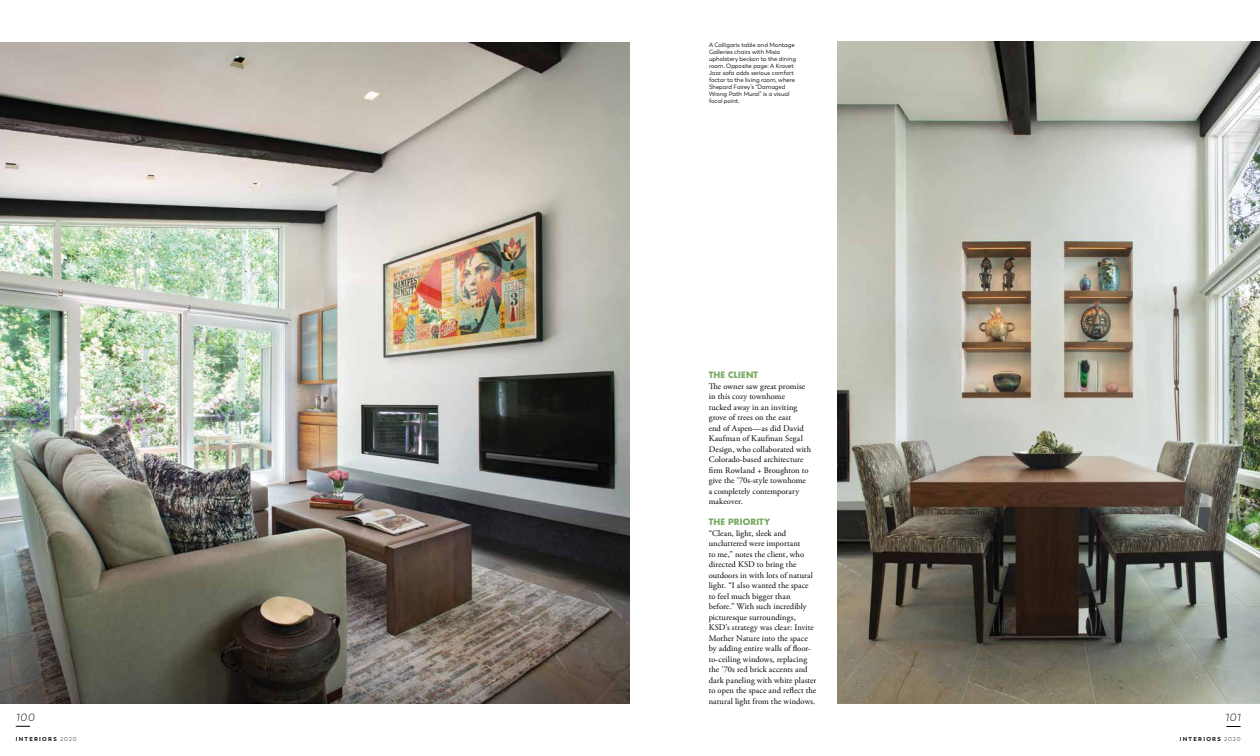
<style>
.page{position:relative;width:1260px;height:756px;background:#fff}
.page>*{position:absolute;margin:0;border:0;box-sizing:border-box;transform-origin:0 0}
.t1{font:italic 300 10.5px "Trenda";letter-spacing:.065em;color:#000}
.t2{font:8.58px/10.5px "Adobe Garamond Pro";letter-spacing:.01em;color:#000}
.t3{font:700 8.58px "Futura";letter-spacing:.015em;color:#77ab62}
.t4{font:6.12px/7px "Trenda";color:#000}
.t5{font:700 5.69px "Trenda";letter-spacing:.225em;color:#000}
.s1{font-weight:300}
</style>
<div class="page">
<svg style="left:16px;top:726px;width:14px;height:1px"></svg>
<svg style="left:1226px;top:726px;width:15px;height:1px"></svg>
<img style="left:0;top:43px;width:630px;height:660px">
<img style="left:837px;top:42px;width:423px;height:661px">
<p class="t1" style="left:16px;top:711px;width:20px">100</p>
<p class="t5" style="left:16px;top:735px;width:62px">INTERIORS <span class="s1">2020</span></p>
<p class="t4" style="left:709px;top:41px;width:88px">A Calligaris table and Montage<br>Galleries chairs with Misia upholstery beckon to the dining room. Opposite page: A Kravet<br>Jazz sofa adds serious comfort factor to the living room, where<br>Shepard Fairey’s “Damaged<br>Wrong Path Mural” is a visual focal point.</p>
<p class="t3" style="left:709px;top:369px;width:51px">THE CLIENT</p>
<p class="t2" style="left:709px;top:381px;width:104px">The owner saw great promise in this cozy townhome<br>tucked away in an inviting grove of trees on the east<br>end of Aspen—as did David<br>Kaufman of Kaufman Segal<br>Design, who collaborated with<br>Colorado-based architecture firm Rowland + Broughton to give the ’70s-style townhome a completely contemporary makeover.</p>
<p class="t3" style="left:709px;top:516px;width:63px">THE PRIORITY</p>
<p class="t2" style="left:709px;top:528px;width:109px">“Clean, light, sleek and uncluttered were important<br>to me,” notes the client, who directed KSD to bring the outdoors in with lots of natural light. “I also wanted the space to feel much bigger than before.” With such incredibly picturesque surroundings,<br>KSD’s strategy was clear: Invite<br>Mother Nature into the space by adding entire walls of floor&shy;to-ceiling windows, replacing the ’70s red brick accents and dark paneling with white plaster to open the space and reflect the natural light from the windows.</p>
<p class="t1" style="left:1225px;top:711px;width:17px">101</p>
<p class="t5" style="left:1180px;top:735px;width:62px">INTERIORS <span class="s1">2020</span></p>
</div>
